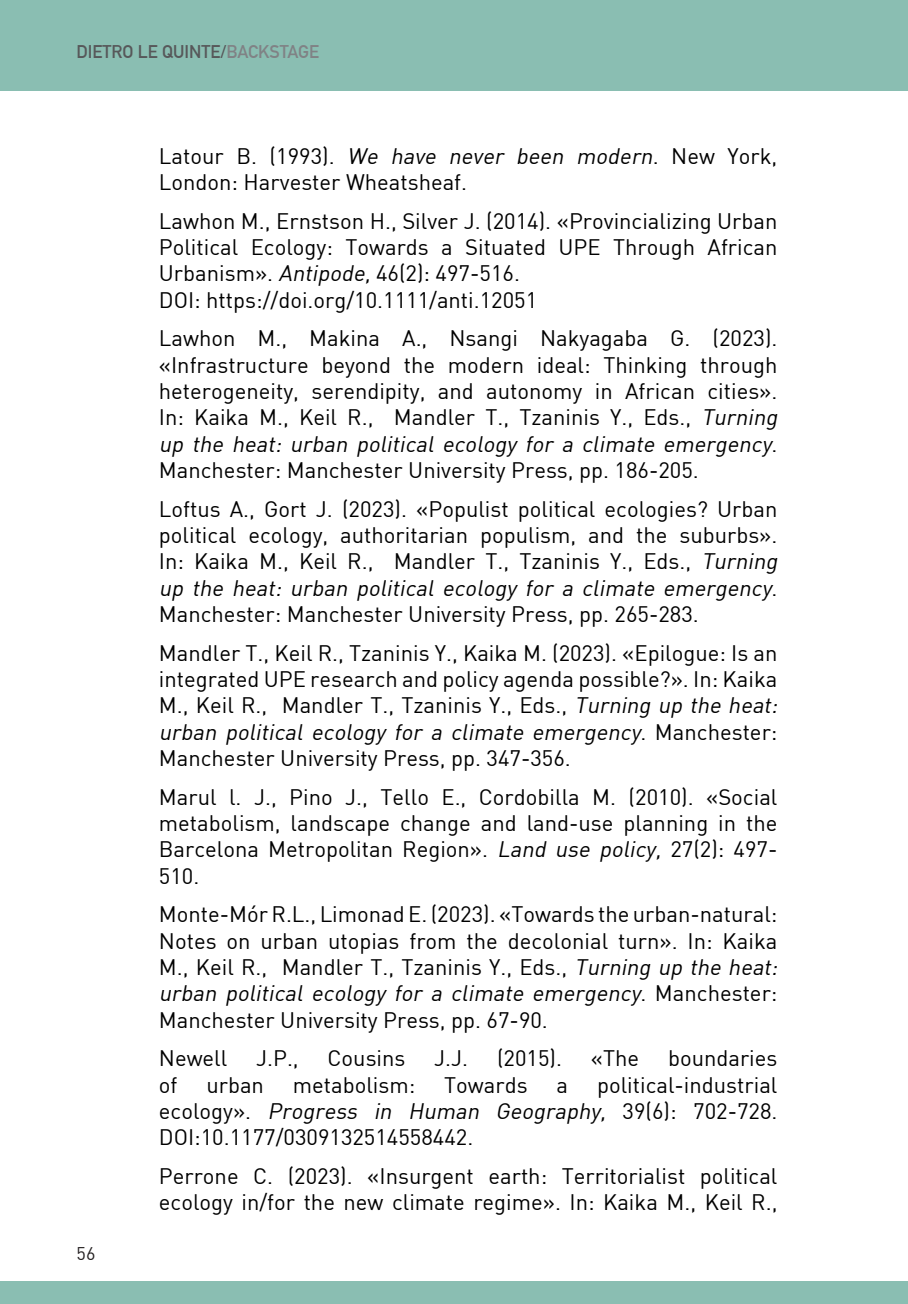
<style>
.page{position:relative;width:908px;height:1304px;background:#fff}
.page>*{position:absolute;margin:0;border:0;box-sizing:border-box;transform-origin:0 0}
.t1{font:22px/26.4px "DIN";color:#000}
.t2{font:700 18px "DIN Alternate";color:#57585a}
.t3{font:18px "DIN";color:#231f20}
.s1{color:#808285}
.s2{font-style:italic}
</style>
<div class="page">
<div style="left:0;top:0;width:907px;height:90px;background:#8abeb2"></div>
<div style="left:0;top:1281px;width:907px;height:23px;background:#8abeb2"></div>
<p class="t2" style="left:77px;top:38px;width:244px">DIETRO LE QUINTE/<span class="s1">BACKSTAGE</span></p>
<p class="t3" style="left:77px;top:1242px;width:20px">56</p>
<p class="t1" style="left:159px;top:142px;width:619px">Latour B. (1993). <span class="s2">We have never been modern</span>. New York,<br>London: Harvester Wheatsheaf.</p>
<p class="t1" style="left:159px;top:207px;width:620px;text-align:justify">Lawhon M., Ernstson H., Silver J. (2014). «Provincializing Urban Political Ecology: Towards a Situated UPE Through African Urbanism». <span class="s2">Antipode,</span>46(2): 497-516.</p>
<p class="t1" style="left:159px;top:286px;width:380px">DOI: https://doi.org/10.1111/anti.12051</p>
<p class="t1" style="left:159px;top:325px;width:624px">Lawhon M., Makina A., Nsangi Nakyagaba G. (2023). «Infrastructure beyond the modern ideal: Thinking through heterogeneity, serendipity, and autonomy in African cities».<br>In: Kaika M., Keil R., Mandler T., Tzaninis Y., Eds., <span class="s2">Turning up the heat: urban political ecology for a climate emergency</span>.<br>Manchester: Manchester University Press, pp. 186-205.</p>
<p class="t1" style="left:159px;top:495px;width:624px">Loftus A., Gort J. (2023). «Populist political ecologies? Urban political ecology, authoritarian populism, and the suburbs».<br>In: Kaika M., Keil R., Mandler T., Tzaninis Y., Eds., <span class="s2">Turning up the heat: urban political ecology for a climate emergency</span>.<br>Manchester: Manchester University Press, pp. 265-283.</p>
<p class="t1" style="left:159px;top:639px;width:624px">Mandler T., Keil R., Tzaninis Y., Kaika M. (2023). «Epilogue: Is an integrated UPE research and policy agenda possible?». In: Kaika M., Keil R., Mandler T., Tzaninis Y., Eds., <span class="s2">Turning up the heat: urban political ecology for a climate emergency</span>. M a n c h e s t e r :<br>Manchester University Press, pp. 347-356.</p>
<p class="t1" style="left:159px;top:783px;width:620px;text-align:justify">Marul l. J., Pino J., Tello E., Cordobilla M. (2010). «Social metabolism, landscape change and land-use planning in the Barcelona Metropolitan Region». <span class="s2">Land use policy,</span> 27(2): 497- 510.</p>
<p class="t1" style="left:159px;top:901px;width:624px">Monte-Mór R.L., Limonad E. (2023). «Towards the urban-natural:<br>Notes on urban utopias from the decolonial turn». In: Kaika M., Keil R., Mandler T., Tzaninis Y., Eds., <span class="s2">Turning up the heat: urban political ecology for a climate emergency</span>. M a n c h e s t e r :<br>Manchester University Press, pp. 67-90.</p>
<p class="t1" style="left:159px;top:1045px;width:70px">Newell</p>
<p class="t1" style="left:256px;top:1045px;width:44px">J.P.,</p>
<p class="t1" style="left:327px;top:1045px;width:79px">Cousins</p>
<p class="t1" style="left:434px;top:1045px;width:35px">J.J.</p>
<p class="t1" style="left:497px;top:1045px;width:66px">(2015).</p>
<p class="t1" style="left:590px;top:1045px;width:50px">«The</p>
<p class="t1" style="left:667px;top:1045px;width:111px">boundaries</p>
<p class="t1" style="left:159px;top:1071px;width:20px">of</p>
<p class="t1" style="left:206px;top:1071px;width:59px">urban</p>
<p class="t1" style="left:293px;top:1071px;width:124px">metabolism:</p>
<p class="t1" style="left:444px;top:1071px;width:85px">Towards</p>
<p class="t1" style="left:556px;top:1071px;width:13px">a</p>
<p class="t1" style="left:159px;top:1071px;width:619px;text-align:justify;text-indent:438px">political-industrial e co lo gy» . <span class="s2">Progress in Human Geography,</span> 3 9 ( 6 ) : 70 2 - 728 .<br>DOI:10.1177/0309132514558442.</p>
<p class="t1" style="left:159px;top:1162px;width:619px">Perrone C. (2023). «Insurgent earth: Territorialist political ecology in/for the new climate regime». In: Kaika M., Keil R.,</p>
</div>
